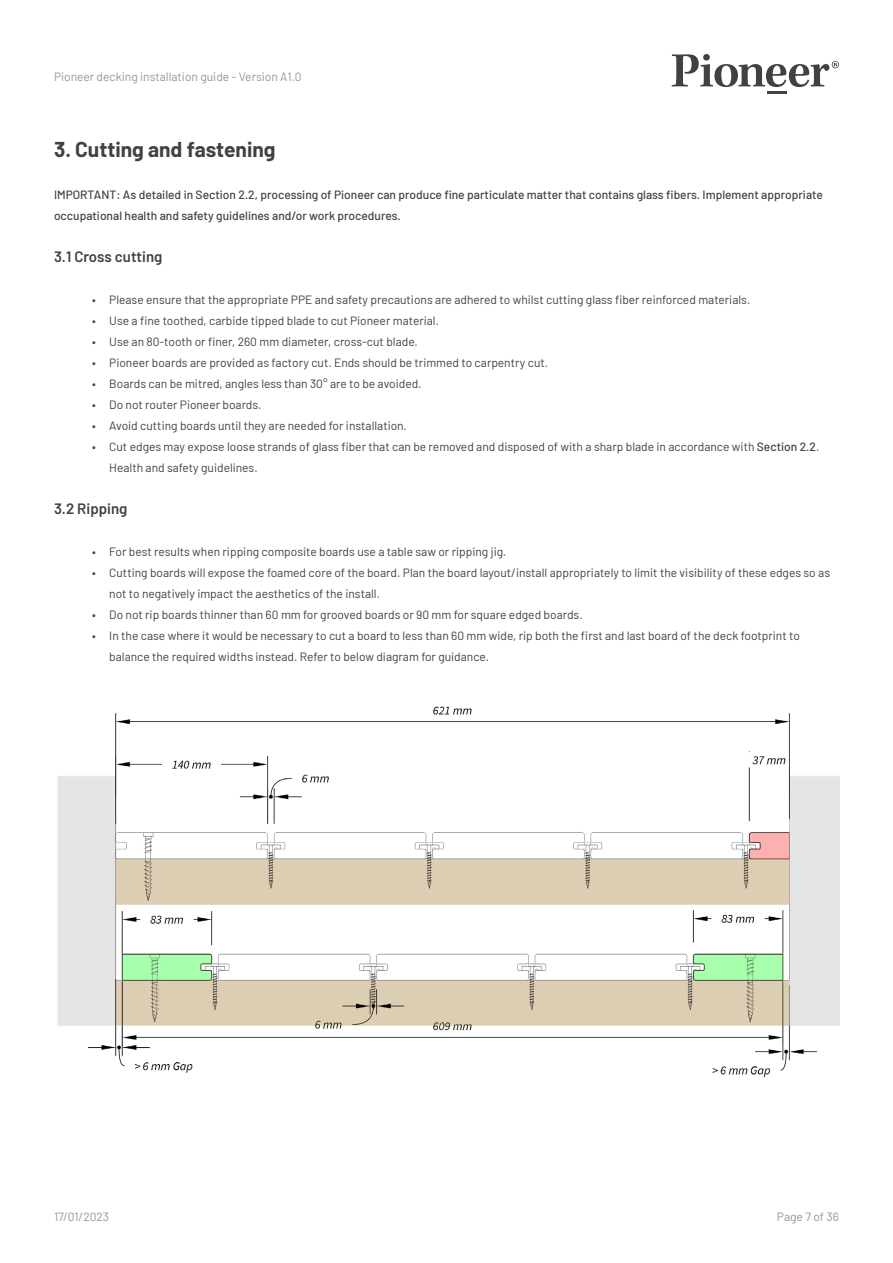
<style>
.page{position:relative;width:893px;height:1263px;background:#fff}
.page>*{position:absolute;margin:0;border:0;box-sizing:border-box;transform-origin:0 0}
.t1{font:700 21px "Barlow";color:#414042}
.t2{font:600 15px "Barlow";color:#414042}
.t3{font:12px/21px "Barlow";color:#414042}
.t4{font:500 12px/21px "Barlow";color:#414042}
.t5{font:12px "Barlow";color:#939598}
.s1{font-weight:500}
</style>
<div class="page">
<svg style="left:672px;top:54px;width:167px;height:33px"></svg>
<hr style="left:767px;top:91px;width:19px;height:3px;background:#414042">
<img style="left:57px;top:706px;width:783px;height:372px">
<p class="t5" style="left:54px;top:68px;width:249px">Pioneer decking installation guide - Version A1.0</p>
<h1 class="t1" style="left:54px;top:134px;width:223px">3. Cutting and fastening</h1>
<p class="t4" style="left:54px;top:183px;width:770px">IMPORTANT: As detailed in Section 2.2, processing of Pioneer can produce fine particulate matter that contains glass fibers. Implement appropriate occupational health and safety guidelines and/or work procedures.</p>
<p class="t2" style="left:54px;top:246px;width:110px">3.1 Cross cutting</p>
<p class="t3" style="left:92px;top:288px;width:660px">• Please ensure that the appropriate PPE and safety precautions are adhered to whilst cutting glass fiber reinforced materials.</p>
<p class="t3" style="left:92px;top:309px;width:348px">• Use a fine toothed, carbide tipped blade to cut Pioneer material.</p>
<p class="t3" style="left:92px;top:330px;width:327px">• Use an 80-tooth or finer, 260 mm diameter, cross-cut blade.</p>
<p class="t3" style="left:92px;top:351px;width:457px">• Pioneer boards are provided as factory cut. Ends should be trimmed to carpentry cut.</p>
<p class="t3" style="left:92px;top:372px;width:331px">• Boards can be mitred, angles less than 30° are to be avoided.</p>
<p class="t3" style="left:92px;top:393px;width:171px">• Do not router Pioneer boards.</p>
<p class="t3" style="left:92px;top:414px;width:316px">• Avoid cutting boards until they are needed for installation.</p>
<p class="t3" style="left:109px;top:435px;width:712px;text-indent:-17px">• Cut edges may expose loose strands of glass fiber that can be removed and disposed of with a sharp blade in accordance with <span class="s1">Section 2.2</span>.<br>Health and safety guidelines.</p>
<p class="t2" style="left:54px;top:498px;width:75px">3.2 Ripping</p>
<p class="t3" style="left:92px;top:540px;width:416px">• For best results when ripping composite boards use a table saw or ripping jig.</p>
<p class="t3" style="left:109px;top:561px;width:722px;text-indent:-17px">• Cutting boards will expose the foamed core of the board. Plan the board layout/install appropriately to limit the visibility of these edges so as not to negatively impact the aesthetics of the install.</p>
<p class="t3" style="left:92px;top:603px;width:492px">• Do not rip boards thinner than 60 mm for grooved boards or 90 mm for square edged boards.</p>
<p class="t3" style="left:109px;top:624px;width:692px;text-indent:-17px">• In the case where it would be necessary to cut a board to less than 60 mm wide, rip both the first and last board of the deck footprint to balance the required widths instead. Refer to below diagram for guidance.</p>
<p class="t5" style="left:54px;top:1208px;width:57px">17/01/2023</p>
<p class="t5" style="left:777px;top:1208px;width:63px">Page 7 of 36</p>
</div>
